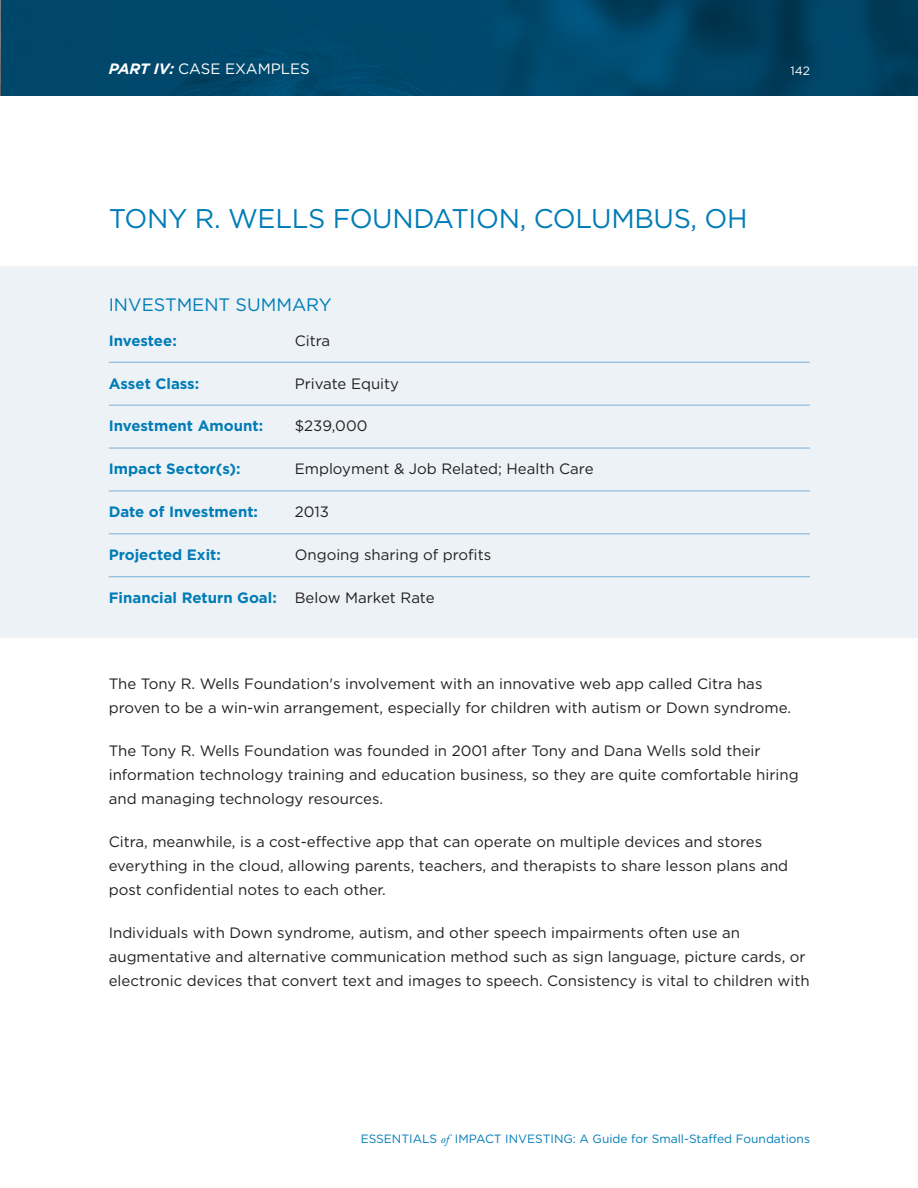
<style>
.page{position:relative;width:918px;height:1188px;background:#fff}
.page>*{position:absolute;margin:0;border:0;box-sizing:border-box;transform-origin:0 0}
.t1{font:27px "Gotham";letter-spacing:-.015em;color:#007cb6}
.t2{font:18px "Gotham";color:#007cb6}
.t3{font:15px/24px "Gotham";color:#231f20}
.t4{font:700 15px "Gotham";color:#007cb6}
.t5{font:15px "Gotham";color:#fff}
.t6{font:12px "Gotham";color:#007cb6}
.t7{font:12px "Gotham";color:#fff}
.s1{font-weight:700;font-style:italic}
.s2{font-weight:400;color:#231f20}
.s3{font-family:"Adobe Garamond";font-style:italic}
</style>
<div class="page">
<svg style="left:1px;top:0;width:917px;height:95px;background:#004668"></svg>
<div style="left:0;top:266px;width:918px;height:371px;background:#edf2f7"></div>
<hr style="left:109px;top:362px;width:701px;height:1px;background:#7baed5">
<hr style="left:109px;top:405px;width:701px;height:1px;background:#7baed5">
<hr style="left:109px;top:448px;width:701px;height:1px;background:#7baed5">
<hr style="left:109px;top:491px;width:701px;height:1px;background:#7baed5">
<hr style="left:109px;top:533px;width:701px;height:1px;background:#7baed5">
<hr style="left:109px;top:576px;width:701px;height:1px;background:#7baed5">
<p class="t5" style="left:109px;top:60px;width:202px"><span class="s1">PART IV:</span> CASE EXAMPLES</p>
<p class="t7" style="left:790px;top:64px;width:21px">142</p>
<p class="t5" style="left:159px;top:60px;width:248px"><span class="s1">:</span> IMPACT INVESTING OVERVIEW</p>
<h1 class="t1" style="left:109px;top:203px;width:641px">TONY R. WELLS FOUNDATION, COLUMBUS, OH</h1>
<p class="t2" style="left:109px;top:295px;width:225px">INVESTMENT SUMMARY</p>
<p class="t4" style="left:109px;top:332px;width:70px">Investee:</p>
<p class="t3" style="left:295px;top:328px;width:37px">Citra</p>
<p class="t4" style="left:109px;top:375px;width:92px">Asset Class:</p>
<p class="t3" style="left:295px;top:371px;width:106px">Private Equity</p>
<p class="t4" style="left:109px;top:417px;width:156px">Investment Amount:</p>
<p class="t3" style="left:295px;top:414px;width:74px">$239,000</p>
<p class="t4" style="left:109px;top:460px;width:133px">Impact Sector(s):</p>
<p class="t3" style="left:295px;top:457px;width:300px">Employment &amp; Job Related; Health Care</p>
<p class="t4" style="left:109px;top:503px;width:151px">Date of Investment:</p>
<p class="t3" style="left:295px;top:500px;width:36px">2013</p>
<p class="t4" style="left:109px;top:546px;width:114px">Projected Exit:</p>
<p class="t3" style="left:295px;top:543px;width:198px">Ongoing sharing of profits</p>
<p class="t4" style="left:109px;top:589px;width:327px">Financial Return Goal: <span class="s2">Below Market Rate</span></p>
<p class="t3" style="left:109px;top:671px;width:684px">The Tony R. Wells Foundation's involvement with an innovative web app called Citra has proven to be a win-win arrangement, especially for children with autism or Down syndrome.</p>
<p class="t3" style="left:109px;top:738px;width:691px">The Tony R. Wells Foundation was founded in 2001 after Tony and Dana Wells sold their information technology training and education business, so they are quite comfortable hiring and managing technology resources.</p>
<p class="t3" style="left:109px;top:829px;width:681px">Citra, meanwhile, is a cost-effective app that can operate on multiple devices and stores everything in the cloud, allowing parents, teachers, and therapists to share lesson plans and post confidential notes to each other.</p>
<p class="t3" style="left:109px;top:920px;width:702px">Individuals with Down syndrome, autism, and other speech impairments often use an augmentative and alternative communication method such as sign language, picture cards, or electronic devices that convert text and images to speech. Consistency is vital to children with</p>
<p class="t6" style="left:361px;top:1132px;width:451px">ESSENTIALS <span class="s3">of</span> IMPACT INVESTING: A Guide for Small-Staffed Foundations</p>
</div>
